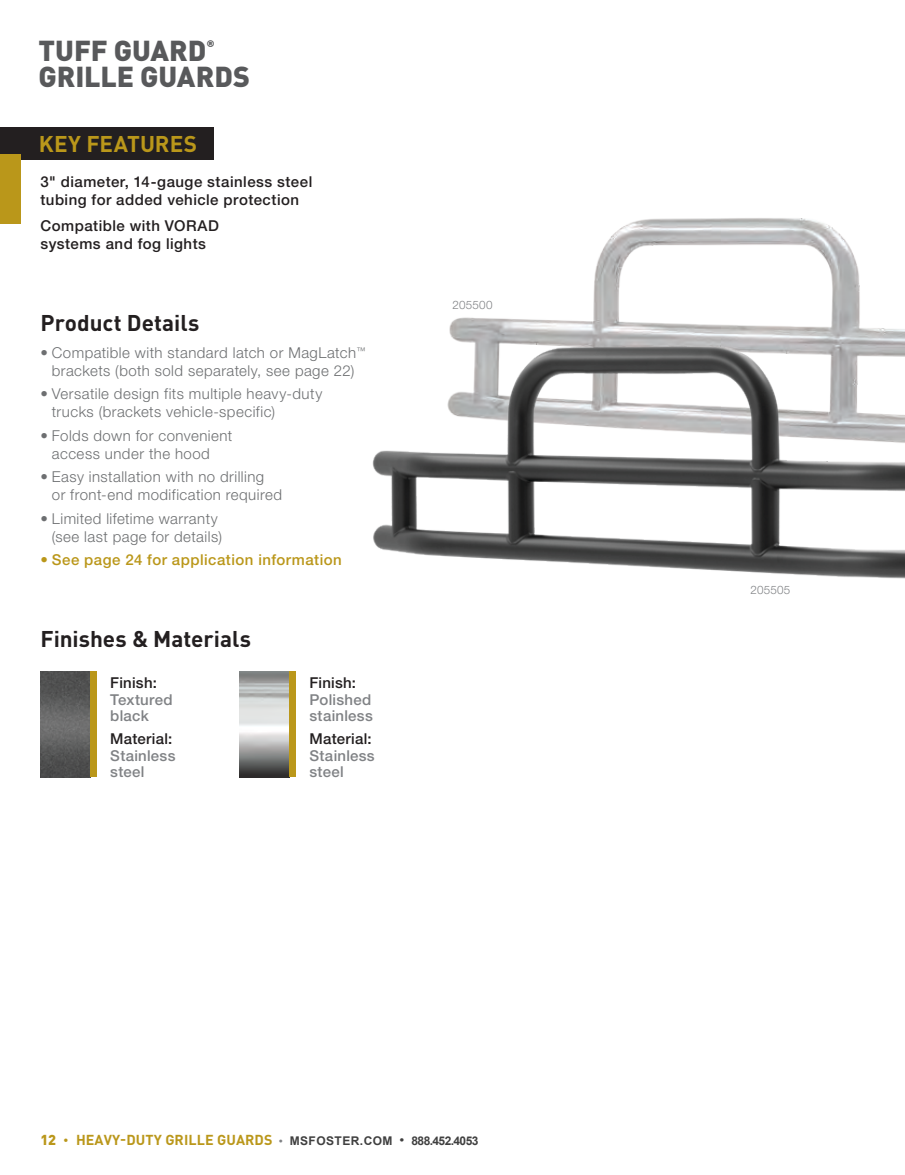
<style>
.page{position:relative;width:905px;height:1175px;background:#fff}
.page>*{position:absolute;margin:0;border:0;box-sizing:border-box;transform-origin:0 0}
.t1{font:900 28.5px/26.4px "DINOT";letter-spacing:-.005em;color:#58595b}
.t2{font:700 22.5px "DINOT";color:#231f20}
.t3{font:700 22.5px "DINOT";letter-spacing:.005em;color:#ba971a}
.t4{font:300 15px/18px "Helvetica Neue LT Std";letter-spacing:.03em;color:#6d6f71}
.t5{font:500 15px/18px "Helvetica Neue LT Std";letter-spacing:.03em;color:#231f20}
.t6{font:500 15px/16.5px "Helvetica Neue LT Std";letter-spacing:.02em;color:#808285}
.t7{font:500 15px "Helvetica Neue LT Std";letter-spacing:.03em;color:#ba971a}
.t8{font:700 12px "Arial";letter-spacing:.035em;color:#404040}
.t9{font:300 11.7px "Helvetica Neue LT Std";letter-spacing:.02em;color:#808285}
.s1{font-family:"DINOT";font-weight:900;font-size:14.25px;color:#ba971a}
.s2{font-family:"DINOT";font-weight:900;font-size:10.5px;color:#ba971a}
.s3{font-family:"DINOT";font-size:14.25px;color:#ba971a}
.s4{font-family:"Helvetica Neue LT Std";font-weight:500;font-stretch:condensed;font-size:8.25px;color:#808285}
</style>
<div class="page">
<img style="left:449px;top:218px;width:455px;height:126px">
<img style="left:372px;top:344px;width:532px;height:235px">
<img style="left:240px;top:671px;width:49px;height:106px">
<img style="left:40px;top:671px;width:50px;height:106px">
<div style="left:289px;top:671px;width:7px;height:106px;background:#ba971a"></div>
<div style="left:90px;top:671px;width:7px;height:106px;background:#ba971a"></div>
<div style="left:0;top:128px;width:213px;height:32px;background:#231f20"></div>
<svg style="left:0;top:154px;width:20px;height:69px"></svg>
<h1 class="t1" style="left:39px;top:34px;width:213px">TUFF GUARD<sup>®<br></sup>GRILLE GUARDS</h1>
<h2 class="t3" style="left:39px;top:126px;width:160px">KEY FEATURES</h2>
<p class="t5" style="left:40px;top:172px;width:273px">3" diameter, 14-gauge stainless steel tubing for added vehicle protection</p>
<p class="t5" style="left:40px;top:216px;width:180px">Compatible with VORAD systems and fog lights</p>
<h2 class="t2" style="left:40px;top:305px;width:160px">Product Details</h2>
<p class="t4" style="left:40px;top:343px;width:326px;text-align:center">• Compatible with standard latch or MagLatch<sup>™ </sup>brackets (both sold separately, see page 22)</p>
<p class="t4" style="left:52px;top:384px;width:272px;text-indent:-11px">• Versatile design fits multiple heavy-duty trucks (brackets vehicle-specific)</p>
<p class="t4" style="left:52px;top:426px;width:182px;text-indent:-11px">• Folds down for convenient access under the hood</p>
<p class="t4" style="left:52px;top:467px;width:232px;text-indent:-11px">• Easy installation with no drilling<br>or front-end modification required</p>
<p class="t4" style="left:40px;top:509px;width:183px;text-align:right">• Limited lifetime warranty (see last page for details)</p>
<p class="t7" style="left:40px;top:550px;width:303px">• See page 24 for application information</p>
<h2 class="t2" style="left:40px;top:621px;width:212px">Finishes &amp; Materials</h2>
<p class="t5" style="left:110px;top:673px;width:48px">Finish:</p>
<p class="t6" style="left:110px;top:691px;width:64px">Textured black</p>
<p class="t5" style="left:110px;top:729px;width:64px">Material:</p>
<p class="t6" style="left:110px;top:747px;width:67px">Stainless steel</p>
<p class="t5" style="left:309px;top:673px;width:48px">Finish:</p>
<p class="t6" style="left:309px;top:691px;width:65px">Polished stainless</p>
<p class="t5" style="left:309px;top:729px;width:64px">Material:</p>
<p class="t6" style="left:309px;top:747px;width:67px">Stainless steel</p>
<p class="t9" style="left:452px;top:298px;width:42px">205500</p>
<p class="t8" style="left:40px;top:1132px;width:439px"><span class="s1">12</span> <span class="s2">•</span> <span class="s3">HEAVY-DUTY GRILLE GUARDS</span> <span class="s4">•</span> MSFOSTER.COM • 888.452.4053</p>
<p class="t9" style="left:750px;top:583px;width:41px">205505</p>
</div>
